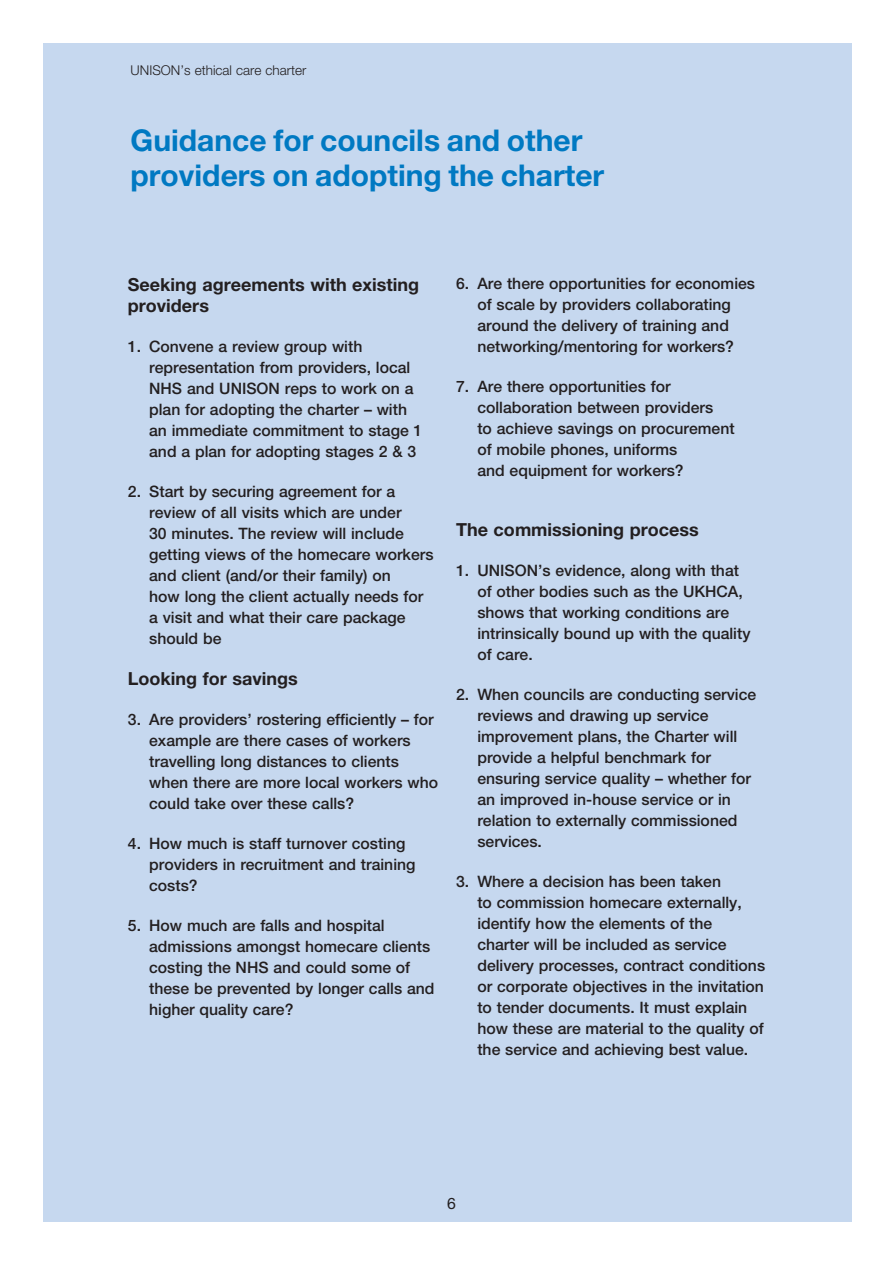
<style>
.page{position:relative;width:893px;height:1263px;background:#fff}
.page>*{position:absolute;margin:0;border:0;box-sizing:border-box;transform-origin:0 0}
.t1{font:700 30px/34.5px "Helvetica Neue";color:#0079c2}
.t2{font:700 18px/21px "Helvetica Neue";color:#231f20}
.t3{font:500 15.75px/21px "Helvetica Neue";color:#231f20}
.t4{font:15.75px "Helvetica Neue";color:#231f20}
.t5{font:300 13.5px "Helvetica Neue";color:#231f20}
</style>
<div class="page">
<div style="left:43px;top:43px;width:808px;height:1178px;background:#c6d8ef"></div>
<p class="t5" style="left:130px;top:62px;width:177px">UNISON’s ethical care charter</p>
<h1 class="t1" style="left:130px;top:123px;width:475px">Guidance for councils and other providers on adopting the charter</h1>
<p class="t2" style="left:128px;top:273px;width:293px">Seeking agreements with existing providers</p>
<p class="t3" style="left:149px;top:336px;width:274px;text-indent:-21px">1. Convene a review group with representation from providers, local NHS and UNISON reps to work on a plan for adopting the charter – with an immediate commitment to stage 1 and a plan for adopting stages 2 &amp; 3</p>
<p class="t3" style="left:149px;top:481px;width:286px;text-indent:-21px">2. Start by securing agreement for a review of all visits which are under<br>30 minutes. The review will include getting views of the homecare workers and client (and/or their family) on<br>how long the client actually needs for a visit and what their care package should be</p>
<p class="t2" style="left:128px;top:667px;width:171px">Looking for savings</p>
<p class="t3" style="left:149px;top:708px;width:290px;text-indent:-21px">3. Are providers’ rostering efficiently – for example are there cases of workers travelling long distances to clients when there are more local workers who could take over these calls?</p>
<p class="t3" style="left:149px;top:832px;width:268px;text-indent:-21px">4. How much is staff turnover costing providers in recruitment and training costs?</p>
<p class="t3" style="left:149px;top:914px;width:287px;text-indent:-21px">5. How much are falls and hospital admissions amongst homecare clients costing the NHS and could some of these be prevented by longer calls and higher quality care?</p>
<p class="t3" style="left:456px;top:273px;width:300px;text-align:center">6. Are there opportunities for economies of scale by providers collaborating around the delivery of training and networking/mentoring for workers?</p>
<p class="t3" style="left:477px;top:376px;width:259px;text-indent:-21px">7. Are there opportunities for collaboration between providers<br>to achieve savings on procurement of mobile phones, uniforms<br>and equipment for workers?</p>
<p class="t2" style="left:456px;top:518px;width:244px">The commissioning process</p>
<p class="t3" style="left:477px;top:559px;width:274px;text-indent:-21px">1. UNISON’s evidence, along with that of other bodies such as the UKHCA, shows that working conditions are intrinsically bound up with the quality of care.</p>
<p class="t3" style="left:477px;top:683px;width:280px;text-indent:-21px">2. When councils are conducting service reviews and drawing up service improvement plans, the Charter will provide a helpful benchmark for ensuring service quality – whether for an improved in-house service or in relation to externally commissioned services.</p>
<p class="t3" style="left:477px;top:870px;width:289px;text-indent:-21px">3. Where a decision has been taken<br>to commission homecare externally, identify how the elements of the charter will be included as service delivery processes, contract conditions or corporate objectives in the invitation to tender documents. It must explain how these are material to the quality of the service and achieving best value.</p>
<p class="t4" style="left:447px;top:1193px;width:10px">6</p>
</div>
